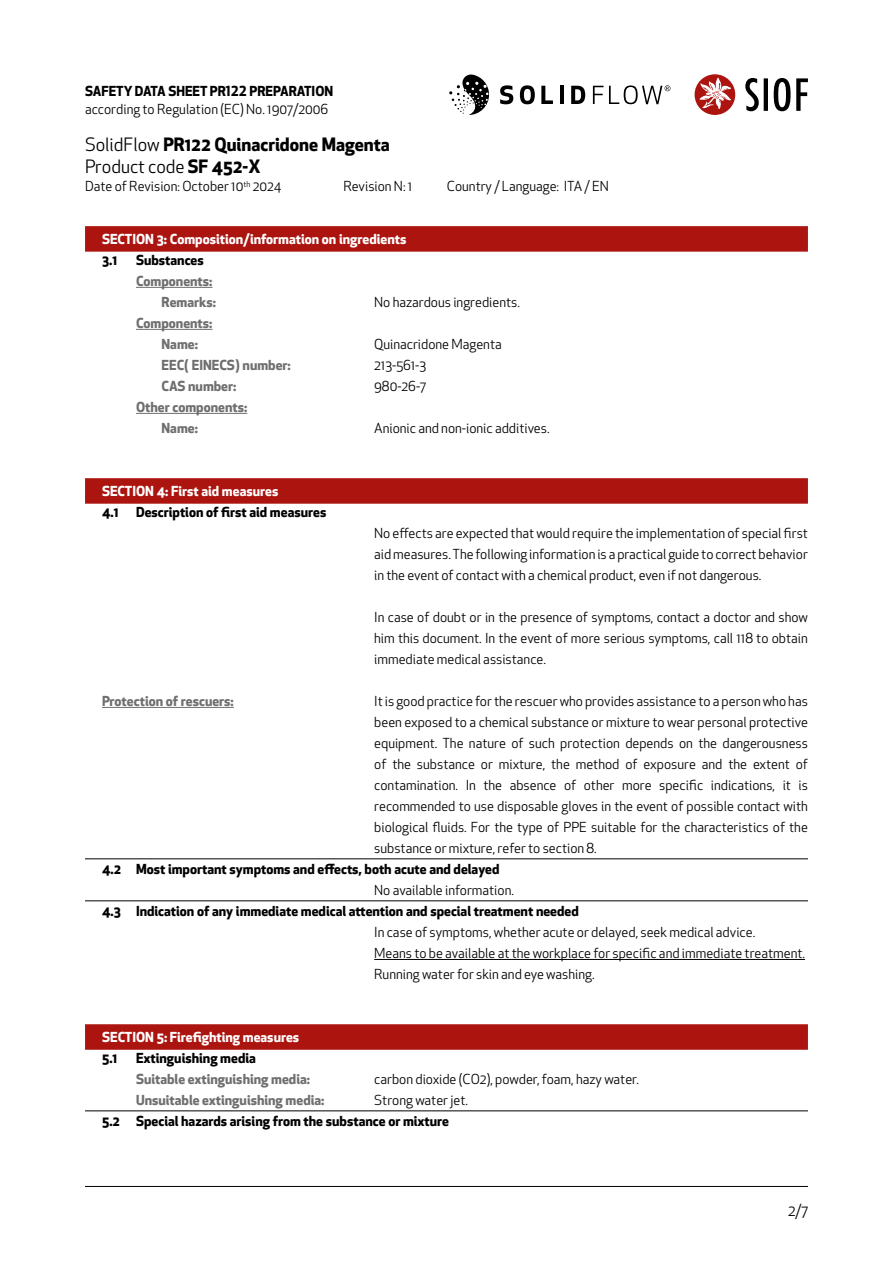
<style>
.page{position:relative;width:893px;height:1263px;background:#fff}
.page>*{position:absolute;margin:0;border:0;box-sizing:border-box;transform-origin:0 0}
.t1{font:700 18px/22.5px "Apex New";color:#000}
.t2{font:15px "Apex New";color:#000}
.t3{font:13.5px/21px "Apex New";color:#000;text-align:justify}
.t4{font:700 13.5px "Apex New";color:#000}
.t5{font:700 13.5px/21px "Apex New";color:#706f6f}
.t6{font:700 13.5px "Apex New";color:#fff}
.s1{font-weight:400}
</style>
<div class="page">
<hr style="left:85px;top:1186px;width:723px;height:1px;background:#000">
<div style="left:85px;top:226px;width:723px;height:26px;background:#ac1410"></div>
<hr style="left:136px;top:287px;width:76px;height:1px;background:#706f6f">
<hr style="left:136px;top:329px;width:76px;height:1px;background:#706f6f">
<hr style="left:136px;top:413px;width:111px;height:1px;background:#706f6f">
<div style="left:85px;top:478px;width:723px;height:26px;background:#ac1410"></div>
<hr style="left:102px;top:707px;width:132px;height:1px;background:#706f6f">
<hr style="left:85px;top:858px;width:723px;height:1px;background:#000">
<hr style="left:85px;top:900px;width:723px;height:1px;background:#000">
<hr style="left:374px;top:959px;width:431px;height:1px;background:#000">
<div style="left:85px;top:1024px;width:723px;height:26px;background:#ac1410"></div>
<hr style="left:85px;top:1110px;width:723px;height:1px;background:#000">
<div style="left:695px;top:74px;width:40px;height:41px;background:#ac1410;border-radius:50%"></div>
<svg style="left:699px;top:78px;width:32px;height:31px"></svg>
<svg style="left:745px;top:78px;width:63px;height:33px"></svg>
<svg style="left:449px;top:74px;width:40px;height:41px"></svg>
<svg style="left:500px;top:85px;width:13px;height:19px"></svg>
<svg style="left:520px;top:85px;width:15px;height:19px"></svg>
<svg style="left:541px;top:86px;width:12px;height:18px"></svg>
<svg style="left:560px;top:86px;width:3px;height:18px"></svg>
<svg style="left:571px;top:86px;width:14px;height:18px"></svg>
<svg style="left:593px;top:86px;width:10px;height:18px"></svg>
<svg style="left:609px;top:85px;width:61px;height:19px"></svg>
<p class="t4" style="left:85px;top:81px;width:250px">SAFETY DATA SHEET PR122 PREPARATION</p>
<p class="t3" style="left:85px;top:98px;width:245px">according to Regulation (EC) No. 1907/2006</p>
<h1 class="t1" style="left:85px;top:132px;width:306px"><span class="s1">SolidFlow</span> PR122 Quinacridone Magenta<br><span class="s1">Product code</span> SF 452-X</h1>
<p class="t3" style="left:85px;top:176px;width:198px">Date of Revision: October 10<sup>th</sup> 2024</p>
<p class="t3" style="left:343px;top:176px;width:70px">Revision N: 1</p>
<p class="t3" style="left:447px;top:176px;width:164px">Country / Language: ITA / EN</p>
<p class="t6" style="left:102px;top:229px;width:306px">SECTION 3: Composition/information on ingredients</p>
<p class="t4" style="left:102px;top:250px;width:17px">3.1</p>
<p class="t4" style="left:136px;top:250px;width:69px">Substances</p>
<p class="t5" style="left:136px;top:270px;width:82px;text-align:right">Components:<br>Remarks:</p>
<p class="t3" style="left:374px;top:292px;width:147px">No hazardous ingredients.</p>
<p class="t5" style="left:162px;top:312px;width:52px;text-indent:-26px">Components:<br>Name:</p>
<p class="t3" style="left:374px;top:334px;width:129px">Quinacridone Magenta</p>
<p class="t5" style="left:162px;top:354px;width:131px">EEC( EINECS) number:</p>
<p class="t3" style="left:374px;top:355px;width:54px">213-561-3</p>
<p class="t5" style="left:162px;top:375px;width:76px">CAS number:</p>
<p class="t3" style="left:374px;top:376px;width:53px">980-26-7</p>
<p class="t5" style="left:162px;top:396px;width:87px;text-indent:-26px">Other components:<br>Name:</p>
<p class="t3" style="left:374px;top:418px;width:177px">Anionic and non-ionic additives.</p>
<p class="t6" style="left:102px;top:481px;width:178px">SECTION 4: First aid measures</p>
<p class="t4" style="left:102px;top:502px;width:18px">4.1</p>
<p class="t4" style="left:136px;top:502px;width:192px">Description of first aid measures</p>
<p class="t3" style="left:374px;top:523px;width:435px">No effects are expected that would require the implementation of special first aid measures. The following information is a practical guide to correct behavior in the event of contact with a chemical product, even if not dangerous.</p>
<p class="t3" style="left:374px;top:607px;width:435px">In case of doubt or in the presence of symptoms, contact a doctor and show him this document. In the event of more serious symptoms, call 118 to obtain immediate medical assistance.</p>
<p class="t5" style="left:102px;top:690px;width:133px">Protection of rescuers:</p>
<p class="t3" style="left:374px;top:691px;width:435px">It is good practice for the rescuer who provides assistance to a person who has been exposed to a chemical substance or mixture to wear personal protective equipment. The nature of such protection depends on the dangerousness of the substance or mixture, the method of exposure and the extent of contamination. In the absence of other more specific indications, it is recommended to use disposable gloves in the event of possible contact with biological fluids. For the type of PPE suitable for the characteristics of the substance or mixture, refer to section 8.</p>
<p class="t4" style="left:102px;top:859px;width:399px">4.2 Most important symptoms and effects, both acute and delayed</p>
<p class="t3" style="left:374px;top:880px;width:141px">No available information.</p>
<p class="t4" style="left:102px;top:901px;width:478px">4.3 Indication of any immediate medical attention and special treatment needed</p>
<p class="t3" style="left:374px;top:922px;width:432px;text-align:left">In case of symptoms, whether acute or delayed, seek medical advice.<br>Means to be available at the workplace for specific and immediate treatment.<br>Running water for skin and eye washing.</p>
<p class="t6" style="left:102px;top:1027px;width:199px">SECTION 5: Firefighting measures</p>
<p class="t4" style="left:102px;top:1048px;width:17px">5.1</p>
<p class="t4" style="left:136px;top:1048px;width:121px">Extinguishing media</p>
<p class="t5" style="left:136px;top:1068px;width:175px">Suitable extinguishing media:</p>
<p class="t3" style="left:374px;top:1069px;width:266px">carbon dioxide (CO2), powder, foam, hazy water.</p>
<p class="t5" style="left:136px;top:1089px;width:190px">Unsuitable extinguishing media:</p>
<p class="t3" style="left:374px;top:1090px;width:95px">Strong water jet.</p>
<p class="t4" style="left:102px;top:1111px;width:348px">5.2 Special hazards arising from the substance or mixture</p>
<p class="t2" style="left:788px;top:1201px;width:21px">2/7</p>
</div>
